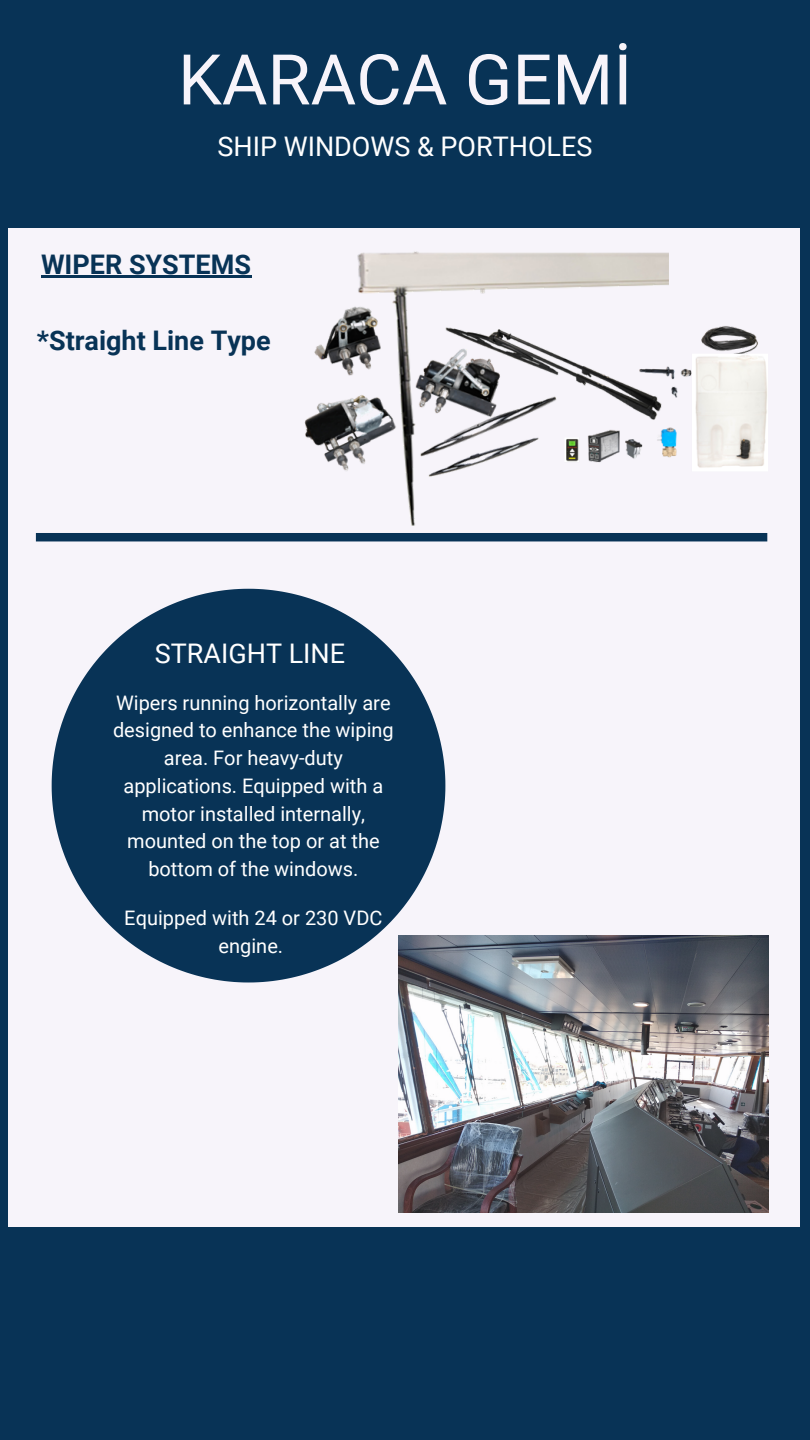
<style>
.page{position:relative;width:810px;height:1440px;background:#083356}
.page>*{position:absolute;margin:0;border:0;box-sizing:border-box;transform-origin:0 0}
.t1{font:70px "Roboto";color:#f7f4fa}
.t2{font:27px "Roboto";color:#fff}
.t3{font:700 27px "Roboto";color:#083356}
.t4{font:20px/27.8px "Roboto";color:#fff;text-align:center}
</style>
<div class="page">
<div style="left:8px;top:228px;width:792px;height:999px;background:#f7f4fa"></div>
<img style="left:304px;top:251px;width:464px;height:274px">
<div style="left:36px;top:533px;width:731px;height:8px;background:#083356"></div>
<svg style="left:52px;top:589px;width:393px;height:393px;fill:#083356"></svg>
<img style="left:399px;top:936px;width:369px;height:276px">
<hr style="left:41px;top:276px;width:210px;height:2px;background:#083356">
<h1 class="t1" style="left:178px;top:40px;width:456px">KARACA GEMİ</h1>
<h2 class="t2" style="left:218px;top:131px;width:376px">SHIP WINDOWS &amp; PORTHOLES</h2>
<h2 class="t3" style="left:41px;top:249px;width:211px">WIPER SYSTEMS</h2>
<h2 class="t3" style="left:37px;top:325px;width:235px">*Straight Line Type</h2>
<h2 class="t2" style="left:155px;top:638px;width:192px">STRAIGHT LINE</h2>
<p class="t4" style="left:113px;top:689px;width:282px">Wipers running horizontally are designed to enhance the wiping area. For heavy-duty applications. Equipped with a motor installed internally, mounted on the top or at the bottom of the windows.</p>
<p class="t4" style="left:124px;top:904px;width:260px">Equipped with 24 or 230 VDC engine.</p>
</div>
